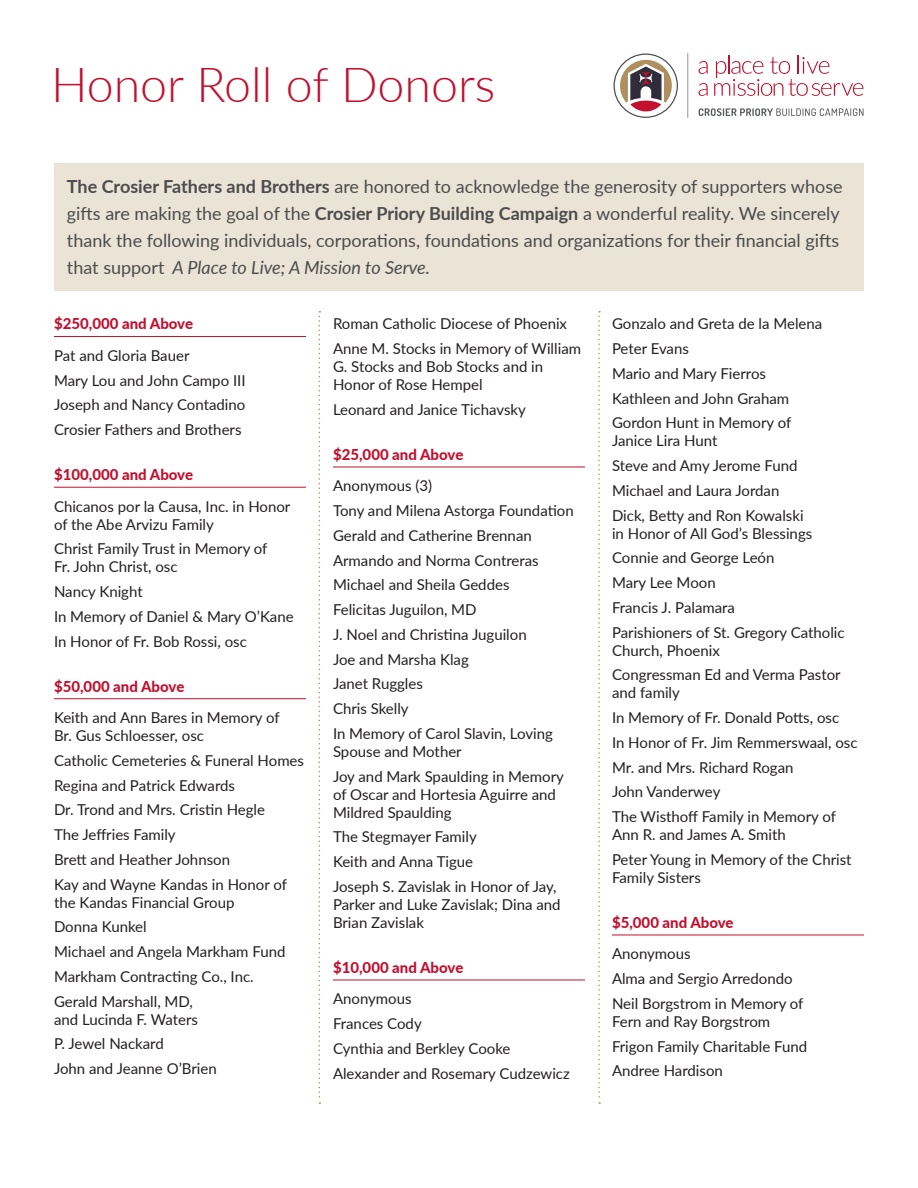
<style>
.page{position:relative;width:918px;height:1188px;background:#fff}
.page>*{position:absolute;margin:0;border:0;box-sizing:border-box;transform-origin:0 0}
.t1{font:300 48.3px "Lato";color:#c3102f}
.t2{font:18px/27px "Lato";color:#4b4c4d}
.Names{font:15px/18px "Lato";color:#231f20}
.Headers{font:800 15px "Lato";color:#c3102f}
.s1{font-weight:700}
.s2{font-style:italic}
</style>
<div class="page">
<svg style="left:699px;top:83px;width:9px;height:13px"></svg>
<svg style="left:699px;top:61px;width:9px;height:13px"></svg>
<svg style="left:714px;top:55px;width:149px;height:41px"></svg>
<svg style="left:688px;top:53px;width:1px;height:65px"></svg>
<svg style="left:614px;top:54px;width:64px;height:64px"></svg>
<svg style="left:699px;top:108px;width:165px;height:8px"></svg>
<hr style="left:54px;top:336px;width:252px;height:1px;background:#c3102f">
<hr style="left:54px;top:487px;width:252px;height:1px;background:#c3102f">
<hr style="left:54px;top:698px;width:252px;height:1px;background:#c3102f">
<hr style="left:333px;top:467px;width:252px;height:1px;background:#c3102f">
<hr style="left:333px;top:980px;width:252px;height:1px;background:#c3102f">
<hr style="left:612px;top:935px;width:252px;height:1px;background:#c3102f">
<svg style="left:319px;top:311px;width:1px;height:793px"></svg>
<svg style="left:598px;top:311px;width:2px;height:793px"></svg>
<div style="left:54px;top:163px;width:810px;height:128px;background:#ebe3d5"></div>
<p class="t1" style="left:51px;top:51px;width:446px">Honor Roll of Donors</p>
<p class="t2" style="left:67px;top:172px;width:777px"><span class="s1">The Crosier Fathers and Brothers</span> are honored to acknowledge the generosity of supporters whose gifts are making the goal of the <span class="s1">Crosier Priory Building Campaign</span> a wonderful reality. We sincerely thank the following individuals, corporations, foundations and organizations for their financial gifts that support <span class="s2">A Place to Live; A Mission to Serve.</span></p>
<p class="Headers" style="left:54px;top:313px;width:141px">$250,000 and Above</p>
<p class="Names" style="left:54px;top:346px;width:137px">Pat and Gloria Bauer</p>
<p class="Names" style="left:54px;top:371px;width:193px">Mary Lou and John Campo III</p>
<p class="Names" style="left:54px;top:395px;width:193px">Joseph and Nancy Contadino</p>
<p class="Names" style="left:54px;top:420px;width:189px">Crosier Fathers and Brothers</p>
<p class="Headers" style="left:54px;top:463px;width:141px">$100,000 and Above</p>
<p class="Names" style="left:54px;top:497px;width:238px">Chicanos por la Causa, Inc. in Honor of the Abe Arvizu Family</p>
<p class="Names" style="left:54px;top:539px;width:215px">Christ Family Trust in Memory of<br>Fr. John Christ, osc</p>
<p class="Names" style="left:54px;top:582px;width:90px">Nancy Knight</p>
<p class="Names" style="left:54px;top:607px;width:241px">In Memory of Daniel &amp; Mary O’Kane</p>
<p class="Names" style="left:54px;top:632px;width:194px">In Honor of Fr. Bob Rossi, osc</p>
<p class="Headers" style="left:54px;top:675px;width:132px">$50,000 and Above</p>
<p class="Names" style="left:54px;top:708px;width:227px">Keith and Ann Bares in Memory of<br>Br. Gus Schloesser, osc</p>
<p class="Names" style="left:54px;top:751px;width:252px">Catholic Cemeteries &amp; Funeral Homes</p>
<p class="Names" style="left:54px;top:776px;width:183px">Regina and Patrick Edwards</p>
<p class="Names" style="left:54px;top:800px;width:213px">Dr. Trond and Mrs. Cristin Hegle</p>
<p class="Names" style="left:54px;top:825px;width:123px">The Jeffries Family</p>
<p class="Names" style="left:54px;top:850px;width:178px">Brett and Heather Johnson</p>
<p class="Names" style="left:54px;top:875px;width:234px">Kay and Wayne Kandas in Honor of the Kandas Financial Group</p>
<p class="Names" style="left:54px;top:917px;width:94px">Donna Kunkel</p>
<p class="Names" style="left:54px;top:942px;width:233px">Michael and Angela Markham Fund</p>
<p class="Names" style="left:54px;top:967px;width:201px">Markham Contracting Co., Inc.</p>
<p class="Names" style="left:54px;top:992px;width:145px">Gerald Marshall, MD, and Lucinda F. Waters</p>
<p class="Names" style="left:54px;top:1034px;width:111px">P. Jewel Nackard</p>
<p class="Names" style="left:54px;top:1059px;width:164px">John and Jeanne O’Brien</p>
<p class="Names" style="left:333px;top:314px;width:236px">Roman Catholic Diocese of Phoenix</p>
<p class="Names" style="left:333px;top:339px;width:250px">Anne M. Stocks in Memory of William<br>G. Stocks and Bob Stocks and in<br>Honor of Rose Hempel</p>
<p class="Names" style="left:333px;top:400px;width:194px">Leonard and Janice Tichavsky</p>
<p class="Headers" style="left:333px;top:443px;width:132px">$25,000 and Above</p>
<p class="Names" style="left:333px;top:476px;width:101px">Anonymous (3)</p>
<p class="Names" style="left:333px;top:501px;width:242px">Tony and Milena Astorga Foundation</p>
<p class="Names" style="left:333px;top:526px;width:200px">Gerald and Catherine Brennan</p>
<p class="Names" style="left:333px;top:551px;width:207px">Armando and Norma Contreras</p>
<p class="Names" style="left:333px;top:575px;width:178px">Michael and Sheila Geddes</p>
<p class="Names" style="left:333px;top:600px;width:145px">Felicitas Juguilon, MD</p>
<p class="Names" style="left:333px;top:625px;width:195px">J. Noel and Christina Juguilon</p>
<p class="Names" style="left:333px;top:650px;width:137px">Joe and Marsha Klag</p>
<p class="Names" style="left:333px;top:674px;width:91px">Janet Ruggles</p>
<p class="Names" style="left:333px;top:699px;width:77px">Chris Skelly</p>
<p class="Names" style="left:333px;top:724px;width:221px">In Memory of Carol Slavin, Loving<br>Spouse and Mother</p>
<p class="Names" style="left:333px;top:767px;width:232px">Joy and Mark Spaulding in Memory of Oscar and Hortesia Aguirre and<br>Mildred Spaulding</p>
<p class="Names" style="left:333px;top:827px;width:145px">The Stegmayer Family</p>
<p class="Names" style="left:333px;top:852px;width:142px">Keith and Anna Tigue</p>
<p class="Names" style="left:333px;top:877px;width:229px">Joseph S. Zavislak in Honor of Jay,<br>Parker and Luke Zavislak; Dina and<br>Brian Zavislak</p>
<p class="Headers" style="left:333px;top:956px;width:132px">$10,000 and Above</p>
<p class="Names" style="left:333px;top:989px;width:80px">Anonymous</p>
<p class="Names" style="left:333px;top:1014px;width:90px">Frances Cody</p>
<p class="Names" style="left:333px;top:1039px;width:179px">Cynthia and Berkley Cooke</p>
<p class="Names" style="left:333px;top:1064px;width:238px">Alexander and Rosemary Cudzewicz</p>
<p class="Names" style="left:612px;top:314px;width:212px">Gonzalo and Greta de la Melena</p>
<p class="Names" style="left:612px;top:339px;width:78px">Peter Evans</p>
<p class="Names" style="left:612px;top:364px;width:156px">Mario and Mary Fierros</p>
<p class="Names" style="left:612px;top:389px;width:179px">Kathleen and John Graham</p>
<p class="Names" style="left:612px;top:413px;width:181px">Gordon Hunt in Memory of<br>Janice Lira Hunt</p>
<p class="Names" style="left:612px;top:456px;width:187px">Steve and Amy Jerome Fund</p>
<p class="Names" style="left:612px;top:481px;width:169px">Michael and Laura Jordan</p>
<p class="Names" style="left:612px;top:506px;width:202px">Dick, Betty and Ron Kowalski in Honor of All God’s Blessings</p>
<p class="Names" style="left:612px;top:548px;width:164px">Connie and George León</p>
<p class="Names" style="left:612px;top:573px;width:105px">Mary Lee Moon</p>
<p class="Names" style="left:612px;top:598px;width:125px">Francis J. Palamara</p>
<p class="Names" style="left:612px;top:623px;width:234px">Parishioners of St. Gregory Catholic<br>Church, Phoenix</p>
<p class="Names" style="left:612px;top:665px;width:230px">Congressman Ed and Verma Pastor and family</p>
<p class="Names" style="left:612px;top:708px;width:229px">In Memory of Fr. Donald Potts, osc</p>
<p class="Names" style="left:612px;top:733px;width:247px">In Honor of Fr. Jim Remmerswaal, osc</p>
<p class="Names" style="left:612px;top:758px;width:183px">Mr. and Mrs. Richard Rogan</p>
<p class="Names" style="left:612px;top:782px;width:110px">John Vanderwey</p>
<p class="Names" style="left:612px;top:807px;width:225px">The Wisthoff Family in Memory of<br>Ann R. and James A. Smith</p>
<p class="Names" style="left:612px;top:850px;width:241px">Peter Young in Memory of the Christ<br>Family Sisters</p>
<p class="Headers" style="left:612px;top:911px;width:123px">$5,000 and Above</p>
<p class="Names" style="left:612px;top:944px;width:80px">Anonymous</p>
<p class="Names" style="left:612px;top:969px;width:182px">Alma and Sergio Arredondo</p>
<p class="Names" style="left:612px;top:994px;width:193px">Neil Borgstrom in Memory of<br>Fern and Ray Borgstrom</p>
<p class="Names" style="left:612px;top:1037px;width:197px">Frigon Family Charitable Fund</p>
<p class="Names" style="left:612px;top:1061px;width:112px">Andree Hardison</p>
</div>
